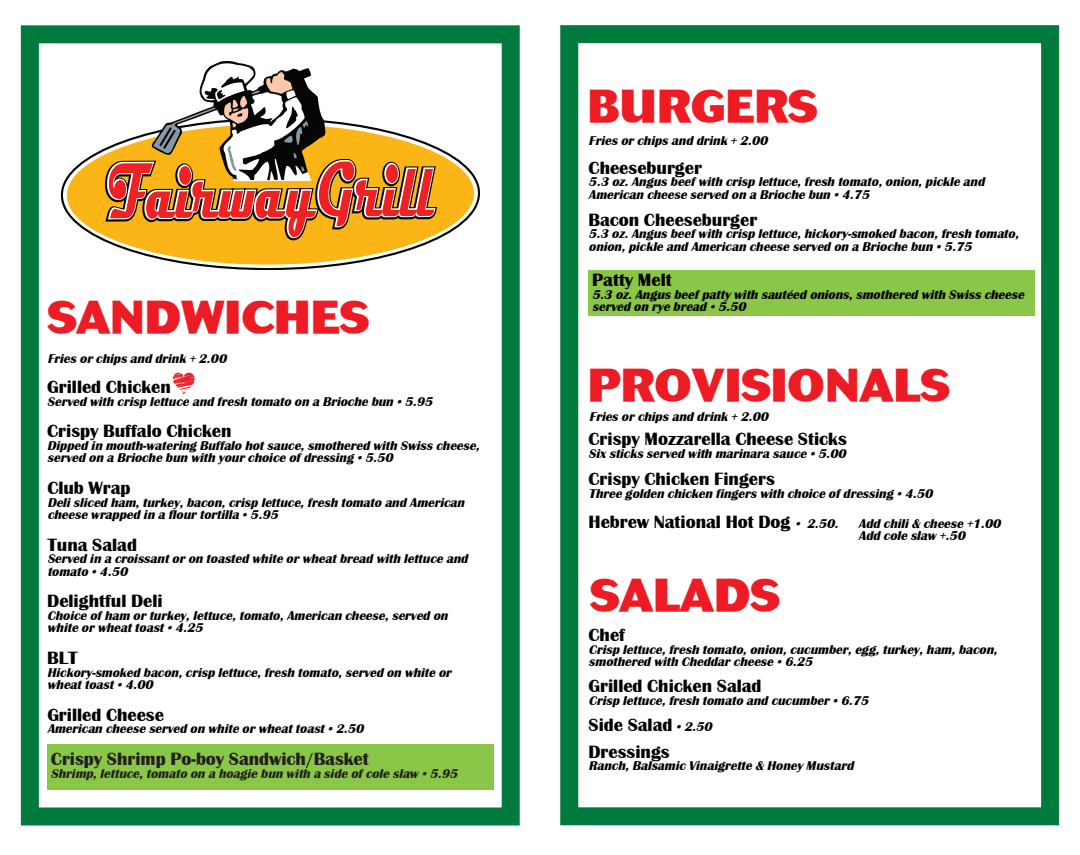
<style>
.page{position:relative;width:1080px;height:855px;background:#fff}
.page>*{position:absolute;margin:0;border:0;box-sizing:border-box;transform-origin:0 0}
.t1{font:45px "Parade";color:#ed1c24}
.t2{font:17.5px/27px "Scotsdale";color:#000}
.t3{font:17.5px "Scotsdale";color:#231f20}
.t4{font:italic 12.5px/12.5px "Scotsdale";color:#000}
.t5{font:italic 12.5px "Scotsdale";color:#231f20}
.s1{font-style:italic;font-size:12.5px}
</style>
<div class="page">
<div style="left:21px;top:25px;width:499px;height:801px;border:18px solid #007a3d"></div>
<div style="left:560px;top:25px;width:499px;height:800px;border:18px solid #007a3d"></div>
<div style="left:47px;top:745px;width:446px;height:45px;background:#8ac647"></div>
<div style="left:588px;top:271px;width:447px;height:45px;background:#8ac647"></div>
<svg style="left:173px;top:373px;width:22px;height:21px"></svg>
<svg style="left:62px;top:175px;width:417px;height:95px"></svg>
<svg style="left:67px;top:148px;width:407px;height:117px;fill:#fbb516"></svg>
<svg style="left:101px;top:61px;width:339px;height:184px"></svg>
<h1 class="t1" style="left:47px;top:290px;width:323px">SANDWICHES</h1>
<p class="t4" style="left:47px;top:352px;width:181px">Fries or chips and drink + 2.00</p>
<h2 class="t2" style="left:47px;top:374px;width:125px">Grilled Chicken</h2>
<p class="t4" style="left:47px;top:395px;width:387px">Served with crisp lettuce and fresh tomato on a Brioche bun • 5.95</p>
<h2 class="t2" style="left:47px;top:418px;width:186px">Crispy Buffalo Chicken</h2>
<p class="t4" style="left:47px;top:439px;width:434px">Dipped in mouth-watering Buffalo hot sauce, smothered with Swiss cheese, served on a Brioche bun with your choice of dressing • 5.50</p>
<h2 class="t2" style="left:47px;top:475px;width:85px">Club Wrap</h2>
<p class="t4" style="left:47px;top:496px;width:418px">Deli sliced ham, turkey, bacon, crisp lettuce, fresh tomato and American cheese wrapped in a flour tortilla • 5.95</p>
<h2 class="t2" style="left:47px;top:531px;width:91px">Tuna Salad</h2>
<p class="t4" style="left:47px;top:553px;width:422px">Served in a croissant or on toasted white or wheat bread with lettuce and tomato • 4.50</p>
<h2 class="t2" style="left:47px;top:588px;width:117px">Delightful Deli</h2>
<p class="t4" style="left:47px;top:609px;width:402px">Choice of ham or turkey, lettuce, tomato, American cheese, served on white or wheat toast • 4.25</p>
<h2 class="t2" style="left:47px;top:645px;width:32px">BLT</h2>
<p class="t4" style="left:47px;top:666px;width:405px">Hickory-smoked bacon, crisp lettuce, fresh tomato, served on white or wheat toast • 4.00</p>
<h2 class="t2" style="left:47px;top:701px;width:118px">Grilled Cheese</h2>
<p class="t4" style="left:47px;top:723px;width:318px">American cheese served on white or wheat toast • 2.50</p>
<h2 class="t3" style="left:51px;top:750px;width:319px">Crispy Shrimp Po-boy Sandwich/Basket</h2>
<p class="t5" style="left:51px;top:767px;width:408px">Shrimp, lettuce, tomato on a hoagie bun with a side of cole slaw • 5.95</p>
<h1 class="t1" style="left:588px;top:79px;width:231px">BURGERS</h1>
<h2 class="t2" style="left:589px;top:154px;width:115px">Cheeseburger</h2>
<p class="t4" style="left:589px;top:176px;width:397px">5.3 oz. Angus beef with crisp lettuce, fresh tomato, onion, pickle and<br>American cheese served on a Brioche bun • 4.75</p>
<h2 class="t2" style="left:589px;top:206px;width:170px">Bacon Cheeseburger</h2>
<p class="t4" style="left:589px;top:228px;width:432px">5.3 oz. Angus beef with crisp lettuce, hickory-smoked bacon, fresh tomato, onion, pickle and American cheese served on a Brioche bun • 5.75</p>
<h2 class="t2" style="left:592px;top:267px;width:81px">Patty Melt</h2>
<p class="t4" style="left:592px;top:288px;width:433px">5.3 oz. Angus beef patty with sautéed onions, smothered with Swiss cheese served on rye bread • 5.50</p>
<p class="t4" style="left:589px;top:135px;width:181px">Fries or chips and drink + 2.00</p>
<h1 class="t1" style="left:588px;top:358px;width:363px">PROVISIONALS</h1>
<h2 class="t2" style="left:589px;top:426px;width:260px">Crispy Mozzarella Cheese Sticks</h2>
<p class="t4" style="left:589px;top:447px;width:259px">Six sticks served with marinara sauce • 5.00</p>
<h2 class="t2" style="left:589px;top:466px;width:188px">Crispy Chicken Fingers</h2>
<p class="t4" style="left:589px;top:487px;width:345px">Three golden chicken fingers with choice of dressing • 4.50</p>
<h2 class="t2" style="left:589px;top:508px;width:251px">Hebrew National Hot Dog <span class="s1">• 2.50.</span></h2>
<p class="t4" style="left:859px;top:517px;width:143px">Add chili &amp; cheese +1.00<br>Add cole slaw +.50</p>
<p class="t4" style="left:589px;top:411px;width:181px">Fries or chips and drink + 2.00</p>
<h1 class="t1" style="left:590px;top:567px;width:191px">SALADS</h1>
<h2 class="t2" style="left:589px;top:622px;width:38px">Chef</h2>
<p class="t4" style="left:589px;top:643px;width:410px">Crisp lettuce, fresh tomato, onion, cucumber, egg, turkey, ham, bacon, smothered with Cheddar cheese • 6.25</p>
<h2 class="t2" style="left:589px;top:673px;width:175px">Grilled Chicken Salad</h2>
<p class="t4" style="left:589px;top:694px;width:281px">Crisp lettuce, fresh tomato and cucumber • 6.75</p>
<h2 class="t2" style="left:589px;top:711px;width:125px">Side Salad <span class="s1">• 2.50<br></span>Dressings</h2>
<p class="t4" style="left:589px;top:760px;width:266px">Ranch, Balsamic Vinaigrette &amp; Honey Mustard</p>
</div>
